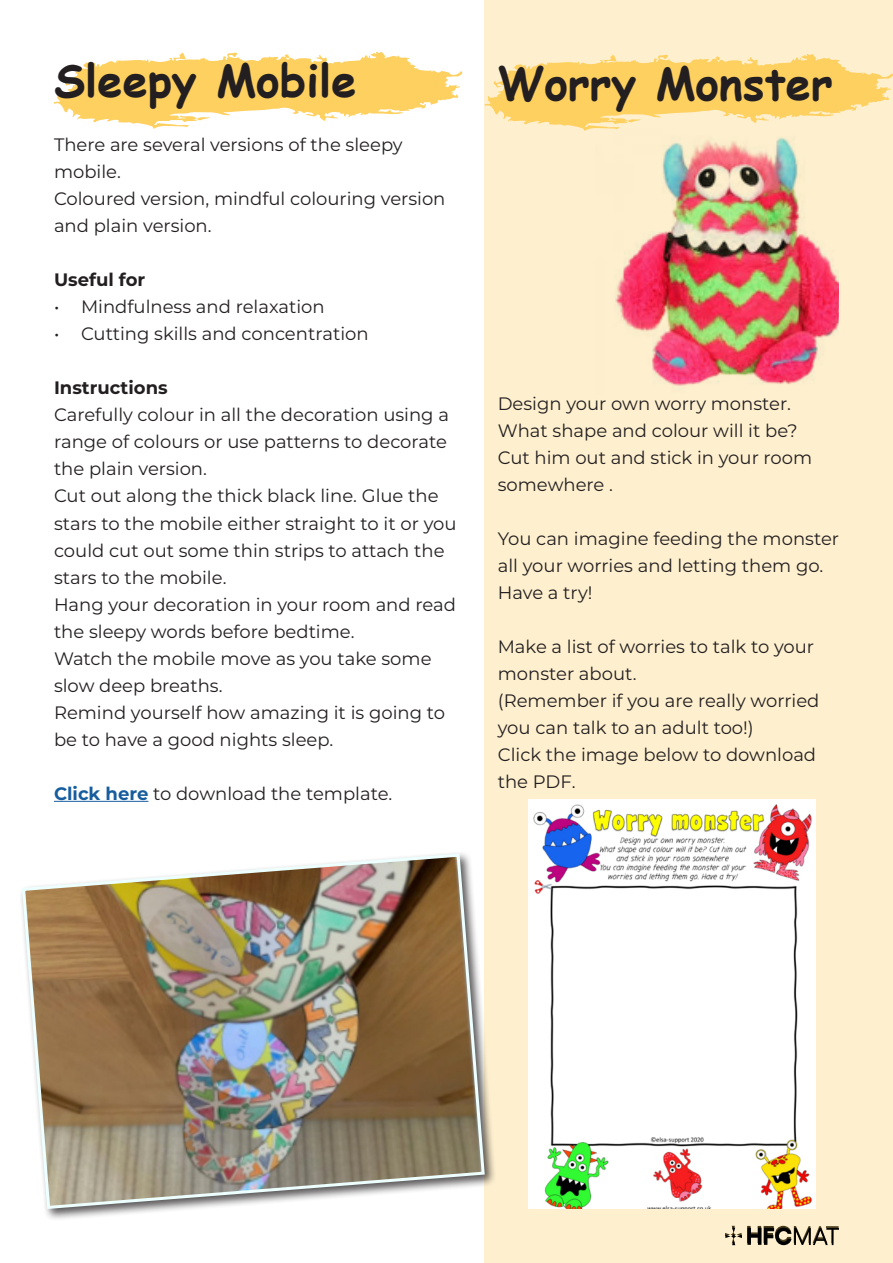
<style>
.page{position:relative;width:893px;height:1263px;background:#fff}
.page>*{position:absolute;margin:0;border:0;box-sizing:border-box;transform-origin:0 0}
.t1{font:700 45px "Comic Sans MS";color:#231f20}
.t2{font:18px/27px "Montserrat";color:#231f20}
.t3{font:700 18px "Montserrat";color:#231f20}
.s1{font-weight:700;color:#175d9e}
</style>
<div class="page">
<div style="left:485px;top:0;width:408px;height:1263px;background:#fef0cf"></div>
<img style="left:615px;top:137px;width:224px;height:249px">
<svg style="left:54px;top:51px;width:408px;height:78px"></svg>
<svg style="left:725px;top:1226px;width:114px;height:19px"></svg>
<img style="left:529px;top:799px;width:287px;height:409px">
<div style="left:19px;top:850px;width:478px;height:371px;background:#231f20;opacity:.75"></div>
<img style="left:20px;top:852px;width:466px;height:358px">
<hr style="left:54px;top:801px;width:94px;height:1px;background:#175d9e">
<svg style="left:485px;top:54px;width:408px;height:77px"></svg>
<p class="t1" style="left:54px;top:48px;width:304px">Sleepy Mobile</p>
<p class="t2" style="left:54px;top:131px;width:350px">There are several versions of the sleepy</p>
<p class="t2" style="left:54px;top:158px;width:68px">mobile.</p>
<p class="t2" style="left:54px;top:185px;width:393px">Coloured version, mindful colouring version and plain version.</p>
<p class="t3" style="left:54px;top:267px;width:93px">Useful for</p>
<p class="t2" style="left:54px;top:293px;width:272px">• Mindfulness and relaxation</p>
<p class="t2" style="left:54px;top:320px;width:316px">• Cutting skills and concentration</p>
<p class="t3" style="left:54px;top:375px;width:115px">Instructions</p>
<p class="t2" style="left:54px;top:401px;width:396px;text-align:justify">Carefully colour in all the decoration using a range of colours or use patterns to decorate the plain version.</p>
<p class="t2" style="left:54px;top:482px;width:404px">Cut out along the thick black line. Glue the stars to the mobile either straight to it or you could cut out some thin strips to attach the stars to the mobile.</p>
<p class="t2" style="left:54px;top:590px;width:403px">Hang your decoration in your room and read the sleepy words before bedtime.</p>
<p class="t2" style="left:54px;top:644px;width:379px">Watch the mobile move as you take some slow deep breaths.</p>
<p class="t2" style="left:54px;top:698px;width:393px">Remind yourself how amazing it is going to be to have a good nights sleep.</p>
<p class="t2" style="left:54px;top:779px;width:340px"><span class="s1">Click here</span> to download the template.</p>
<p class="t1" style="left:498px;top:50px;width:336px">Worry Monster</p>
<p class="t2" style="left:498px;top:389px;width:295px">Design your own worry monster.</p>
<p class="t2" style="left:498px;top:416px;width:301px">What shape and colour will it be?</p>
<p class="t2" style="left:498px;top:443px;width:316px">Cut him out and stick in your room somewhere .</p>
<p class="t2" style="left:498px;top:524px;width:343px">You can imagine feeding the monster all your worries and letting them go.</p>
<p class="t2" style="left:498px;top:578px;width:96px">Have a try!</p>
<p class="t2" style="left:498px;top:632px;width:318px">Make a list of worries to talk to your</p>
<p class="t2" style="left:498px;top:659px;width:140px">monster about.</p>
<p class="t2" style="left:498px;top:686px;width:323px">(Remember if you are really worried</p>
<p class="t2" style="left:498px;top:713px;width:258px">you can talk to an adult too!)</p>
<p class="t2" style="left:498px;top:740px;width:320px">Click the image below to download the PDF.</p>
</div>
